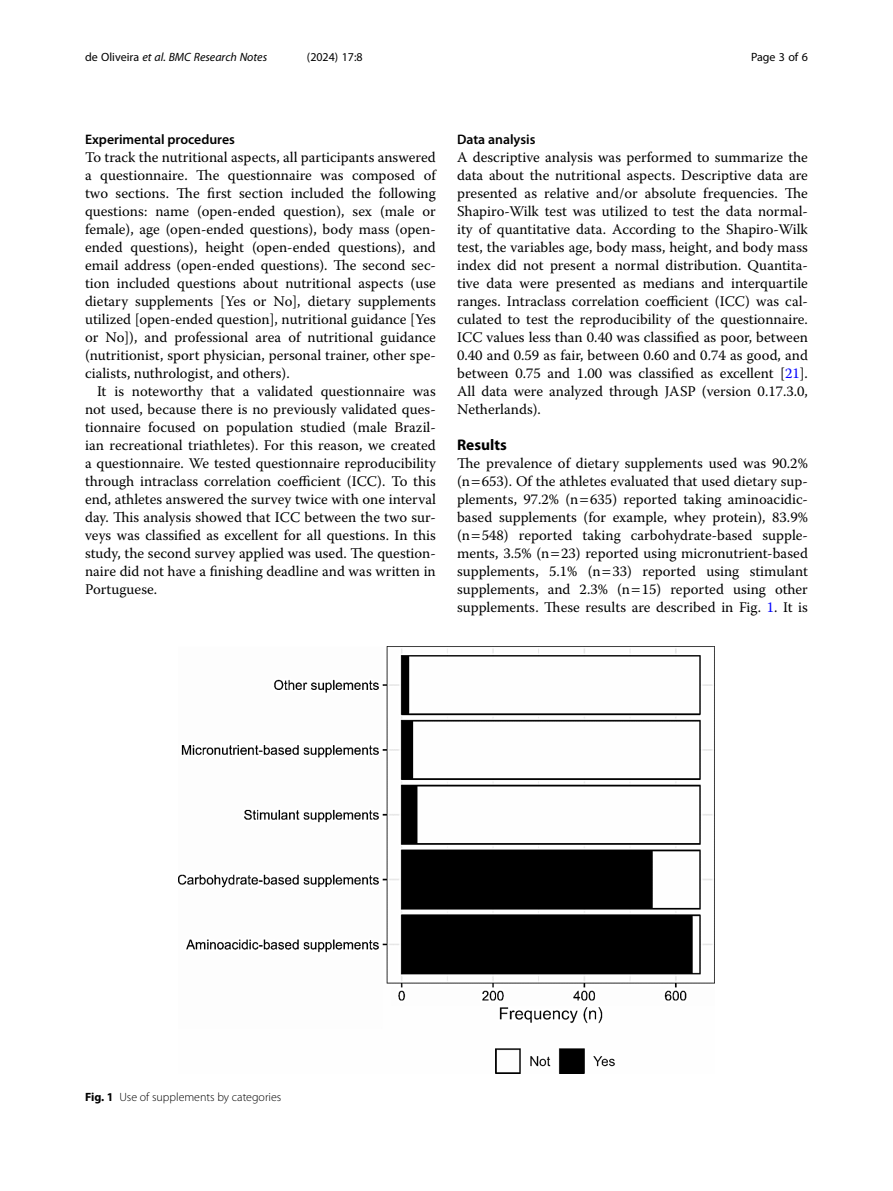
<style>
.page{position:relative;width:893px;height:1191px;background:#fff}
.page>*{position:absolute;margin:0;border:0;box-sizing:border-box;transform-origin:0 0}
.Head_1{font:700 15.45px "Myriad Pro";color:#000}
.Body_Text{font:14.7px/18px "Warnock Pro";color:#000;text-align:justify}
.Body_Text_Indent{font:14.7px/18px "Warnock Pro";color:#000;text-align:justify}
.Head_2{font:600 13.8px "Myriad Pro";color:#000}
.Figure_Caption{font:300 12px "Myriad Pro";color:#000}
.t1{font:italic 12px "Myriad Pro";color:#000}
.t2{font:12px "Myriad Pro";color:#000}
.s1{font-style:normal}
.s2{color:#00f}
.s3{font-weight:700}
</style>
<div class="page">
<img style="left:178px;top:646px;width:536px;height:428px">
<p class="t1" style="left:85px;top:50px;width:184px"><span class="s1">de Oliveira</span> et al. BMC Research Notes</p>
<p class="t2" style="left:307px;top:50px;width:57px">(2024) 17:8</p>
<p class="t2" style="left:751px;top:50px;width:58px">Page 3 of 6</p>
<p class="Head_2" style="left:85px;top:131px;width:151px">Experimental procedures</p>
<p class="Body_Text" style="left:85px;top:148px;width:352px">To track the nutritional aspects, all participants answered a questionnaire. The questionnaire was composed of two sections. The first section included the following questions: name (open-ended question), sex (male or female), age (open-ended questions), body mass (open&shy;ended questions), height (open-ended questions), and email address (open-ended questions). The second sec&shy;tion included questions about nutritional aspects (use dietary supplements [Yes or No], dietary supplements utilized [open-ended question], nutritional guidance [Yes or No]), and professional area of nutritional guidance (nutritionist, sport physician, personal trainer, other spe&shy;cialists, nuthrologist, and others).</p>
<p class="Body_Text_Indent" style="left:85px;top:382px;width:352px;text-indent:12px">It is noteworthy that a validated questionnaire was not used, because there is no previously validated ques&shy;tionnaire focused on population studied (male Brazil&shy;ian recreational triathletes). For this reason, we created a questionnaire. We tested questionnaire reproducibility through intraclass correlation coefficient (ICC). To this end, athletes answered the survey twice with one interval day. This analysis showed that ICC between the two sur&shy;veys was classified as excellent for all questions. In this study, the second survey applied was used. The question&shy;naire did not have a finishing deadline and was written in Portuguese.</p>
<p class="Head_2" style="left:457px;top:131px;width:80px">Data analysis</p>
<p class="Body_Text" style="left:457px;top:148px;width:352px">A descriptive analysis was performed to summarize the data about the nutritional aspects. Descriptive data are presented as relative and/or absolute frequencies. The Shapiro-Wilk test was utilized to test the data normal&shy;ity of quantitative data. According to the Shapiro-Wilk test, the variables age, body mass, height, and body mass index did not present a normal distribution. Quantita&shy;tive data were presented as medians and interquartile ranges. Intraclass correlation coefficient (ICC) was cal&shy;culated to test the reproducibility of the questionnaire.<br>ICC values less than 0.40 was classified as poor, between 0.40 and 0.59 as fair, between 0.60 and 0.74 as good, and between 0.75 and 1.00 was classified as excellent [<span class="s2">21</span>].<br>All data were analyzed through JASP (version 0.17.3.0, Netherlands).</p>
<p class="Head_1" style="left:457px;top:435px;width:51px">Results</p>
<p class="Body_Text" style="left:457px;top:454px;width:352px">The prevalence of dietary supplements used was 90.2% (n 653). Of the athletes evaluated that used dietary sup&shy;plements, 97.2% (n 635) reported taking aminoacidic&shy;based supplements (for example, whey protein), 83.9% (n 548) reported taking carbohydrate-based supple&shy;ments, 3.5% (n 23) reported using micronutrient-based supplements, 5.1% (n 33) reported using stimulant supplements, and 2.3% (n 15) reported using other supplements. These results are described in Fig. <span class="s2">1</span>. It is</p>
<p class="Figure_Caption" style="left:85px;top:1090px;width:198px"><span class="s3">Fig. 1</span> Use of supplements by categories</p>
</div>
